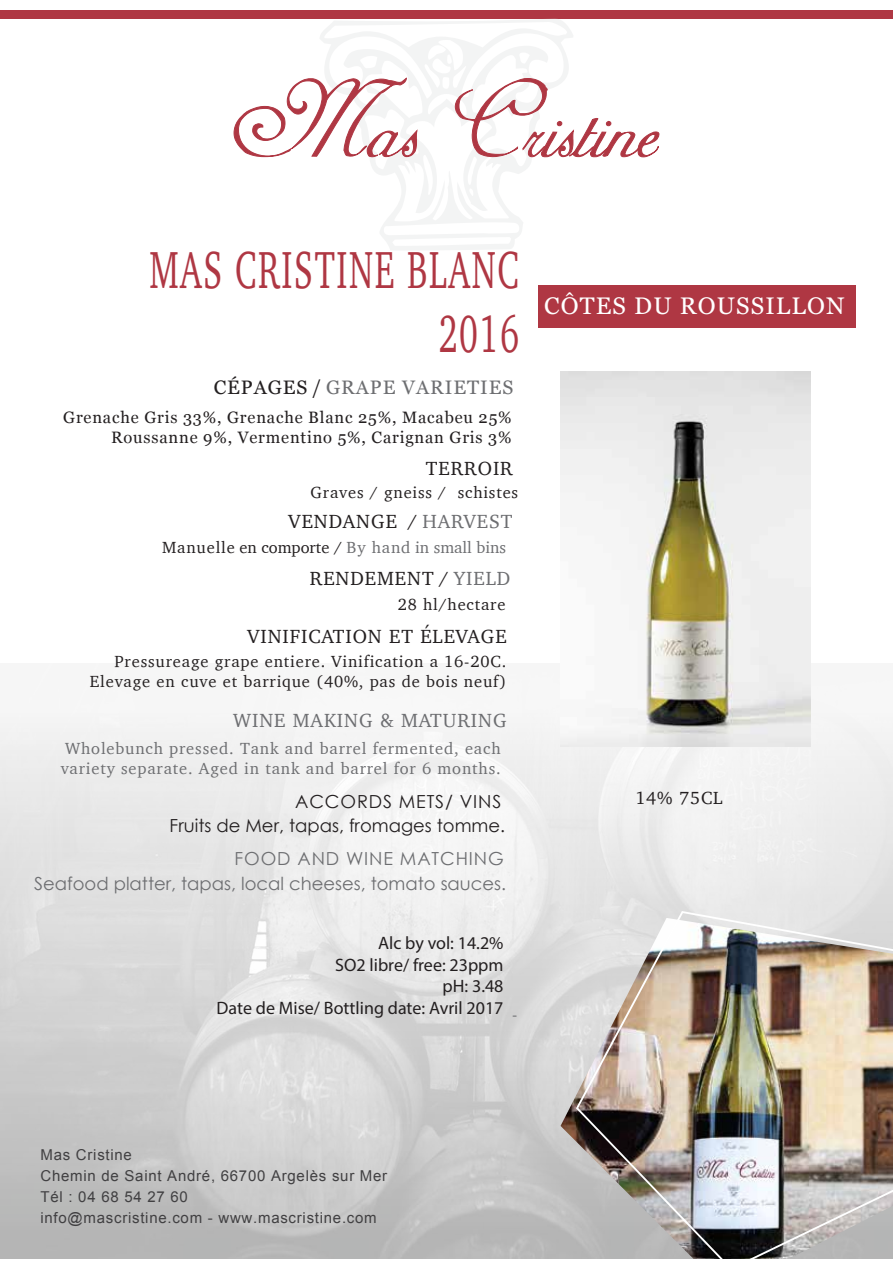
<style>
.page{position:relative;width:893px;height:1263px;background:#fff}
.page>*{position:absolute;margin:0;border:0;box-sizing:border-box;transform-origin:0 0}
.t1{font:53.4px/64.1px "Charter";letter-spacing:.05em;color:#af3743;text-align:right;scale:.63 1}
.t2{font:24px "Georgia";letter-spacing:.05em;color:#fff}
.t3{font:19.5px "Charter";letter-spacing:.05em;color:#231f20}
.t4{font:19.5px "Georgia";letter-spacing:.05em;color:#6d6e71}
.t5{font:19.5px "Charter";letter-spacing:.05em;color:#6d6e71}
.t6{font:18px/21.6px "Myriad Pro";color:#231f20;text-align:right}
.t7{font:18px/25.5px "Century Gothic";color:#6d6e71;text-align:right}
.t8{font:18px/24px "Century Gothic";color:#231f20;text-align:right}
.t9{font:18px "Charter";letter-spacing:.05em;color:#231f20}
.t10{font:16.5px/19.8px "Charter";letter-spacing:.05em;color:#231f20;text-align:right}
.t11{font:16.5px/19.8px "Charter";letter-spacing:.05em;color:#6d6e71}
.t12{font:16.5px/19.8px "Georgia";letter-spacing:.05em;color:#231f20;text-align:right}
.t13{font:16.5px "Charter";color:#231f20}
.t14{font:15px/21px "Arial";letter-spacing:.05em;color:#414042}
.s1{color:#231f20}
.s2{color:#6d6e71}
</style>
<div class="page">
<img style="left:550px;top:915px;width:24px;height:343px">
<img style="left:574px;top:910px;width:319px;height:348px">
<div style="left:538px;top:285px;width:318px;height:42px;background:#af3743"></div>
<div style="left:0;top:11px;width:893px;height:8px;background:#af3743"></div>
<svg style="left:320px;top:18px;width:253px;height:232px"></svg>
<svg style="left:233px;top:77px;width:185px;height:81px"></svg>
<svg style="left:454px;top:78px;width:206px;height:81px"></svg>
<img style="left:561px;top:372px;width:250px;height:375px">
<h1 class="t1" style="left:149px;top:237px;width:588px">MAS CRISTINE BLANC<br>2016</h1>
<p class="t4" style="left:214px;top:373px;width:301px"><span class="s1">CÉPAGES /</span> GRAPE VARIETIES</p>
<p class="t12" style="left:63px;top:407px;width:450px">Grenache Gris 33%, Grenache Blanc 25%, Macabeu 25%<br>Roussanne 9%, Vermentino 5%, Carignan Gris 3%</p>
<p class="t3" style="left:426px;top:452px;width:89px">TERROIR</p>
<p class="t10" style="left:311px;top:482px;width:209px">Graves / gneiss / schistes</p>
<p class="t3" style="left:289px;top:504px;width:225px">VENDANGE / <span class="s2">HARVEST</span></p>
<p class="t13" style="left:162px;top:533px;width:345px">Manuelle en comporte / <span class="s2">By hand in small bins</span></p>
<p class="t3" style="left:310px;top:561px;width:202px">RENDEMENT / <span class="s2">YIELD</span></p>
<p class="t10" style="left:398px;top:595px;width:109px">28 hl/hectare</p>
<p class="t3" style="left:247px;top:620px;width:261px">VINIFICATION ET ÉLEVAGE</p>
<p class="t10" style="left:90px;top:652px;width:418px">Pressureage grape entiere. Vinification a 16-20C.<br>Elevage en cuve et barrique (40%, pas de bois neuf)</p>
<p class="t5" style="left:233px;top:704px;width:275px">WINE MAKING &amp; MATURING</p>
<p class="t11" style="left:61px;top:739px;width:441px">Wholebunch pressed. Tank and barrel fermented, each variety separate. Aged in tank and barrel for 6 months.</p>
<p class="t8" style="left:170px;top:789px;width:337px">ACCORDS METS/ VINS<br>Fruits de Mer, tapas, fromages tomme.</p>
<p class="t7" style="left:34px;top:845px;width:473px">FOOD AND WINE MATCHING<br>Seafood platter, tapas, local cheeses, tomato sauces.</p>
<p class="t6" style="left:217px;top:932px;width:288px">Alc by vol: 14.2%<br>SO2 libre/ free: 23ppm<br>pH: 3.48<br>Date de Mise/ Bottling date: Avril 2017</p>
<p class="t11" style="left:512px;top:1004px;width:7px">-</p>
<h2 class="t2" style="left:544px;top:288px;width:302px">CÔTES DU ROUSSILLON</h2>
<p class="t9" style="left:635px;top:783px;width:89px">14% 75CL</p>
<p class="t14" style="left:40px;top:1144px;width:348px">Mas Cristine<br>Chemin de Saint André, 66700 Argelès sur Mer<br>Tél : 04 68 54 27 60<br>info@mascristine.com - www.mascristine.com</p>
</div>
